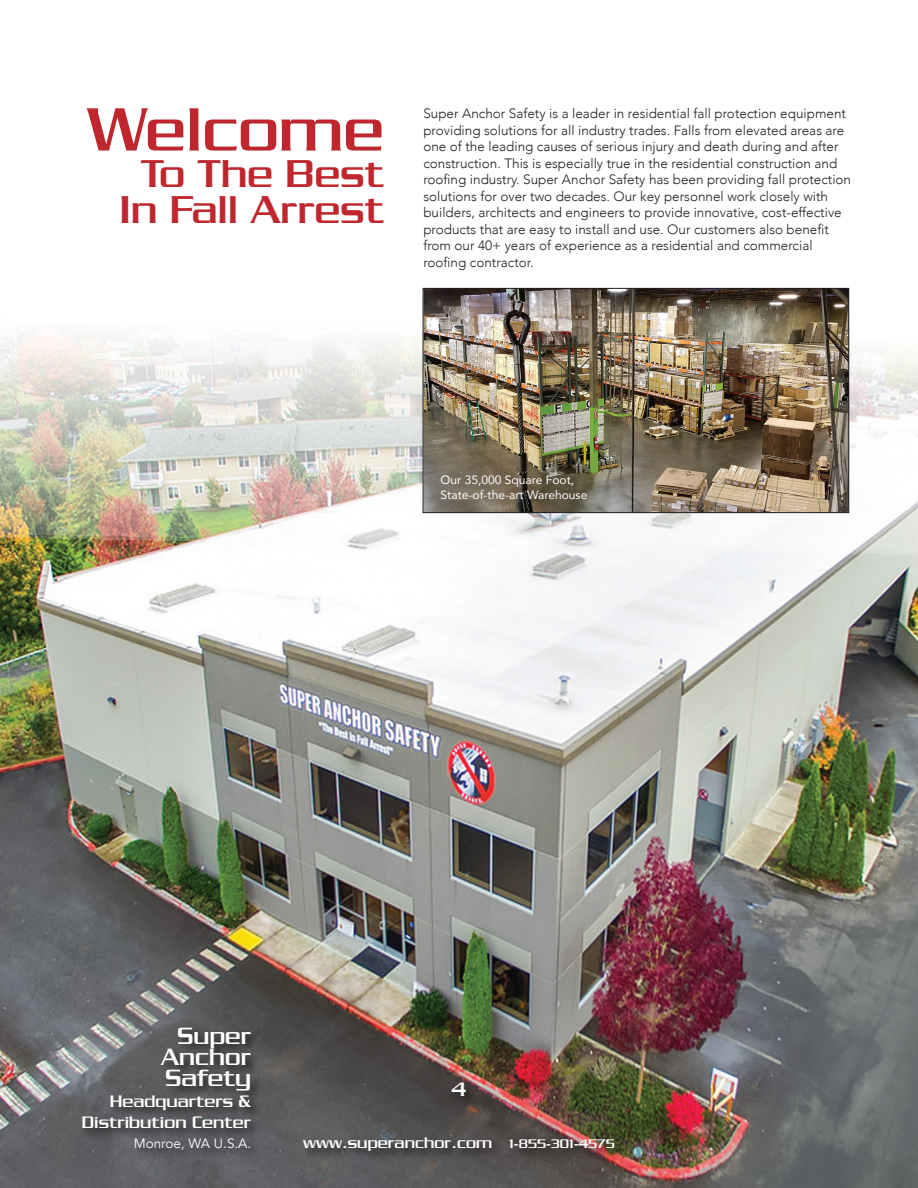
<style>
.page{position:relative;width:918px;height:1188px;background:#fff}
.page>*{position:absolute;margin:0;border:0;box-sizing:border-box;transform-origin:0 0}
.t1{font:600 66px "Chainlink";color:#c0262d}
.t2{font:600 42px/36px "Chainlink";color:#c0262d;text-align:center}
.t3{font:600 25.5px/21px "Chainlink";color:#fff;text-align:justify}
.t4{font:600 21px "Chainlink";color:#fff}
.t5{font:600 18px/21px "Chainlink";color:#fff;text-align:right}
.t6{font:600 16.5px "Chainlink";color:#fff}
.t7{font:300 13.5px/16.5px "Avenir";color:#231f20}
.t8{font:13.5px "Avenir";color:#fff}
.t9{font:12px/15px "Avenir";color:#fff}
.s1{font-size:13.5px}
</style>
<div class="page">
<img style="left:0;top:303px;width:918px;height:885px">
<img style="left:425px;top:290px;width:422px;height:221px">
<div style="left:423px;top:288px;width:426px;height:225px;border:1px solid #231f20"></div>
<svg style="left:80px;top:1025px;width:183px;height:136px;background:#5b5b5e"></svg>
<svg style="left:449px;top:1081px;width:29px;height:27px"></svg>
<svg style="left:301px;top:1136px;width:325px;height:28px;background:#554d4b"></svg>
<h1 class="t1" style="left:87px;top:92px;width:299px">Welcome</h1>
<h2 class="t2" style="left:119px;top:155px;width:266px">To The Best<br>In Fall Arrest</h2>
<p class="t7" style="left:423px;top:106px;width:429px">Super Anchor Safety is a leader in residential fall protection equipment providing solutions for all industry trades. Falls from elevated areas are one of the leading causes of serious injury and death during and after construction. This is especially true in the residential construction and roofing industry. Super Anchor Safety has been providing fall protection solutions for over two decades. Our key personnel work closely with builders, architects and engineers to provide innovative, cost-effective products that are easy to install and use. Our customers also benefit from our 40+ years of experience as a residential and commercial roofing contractor.</p>
<p class="t9" style="left:441px;top:472px;width:148px">Our 35,000 Square Foot,<br>State-of-the-art Warehouse</p>
<h3 class="t3" style="left:161px;top:1025px;width:92px;text-indent:16px">Super Anchor Safety</h3>
<h3 class="t5" style="left:82px;top:1091px;width:171px">Headquarters &amp;<br>Distribution Center</h3>
<p class="t8" style="left:134px;top:1135px;width:119px">Monroe, WA U.S.A.</p>
<h3 class="t4" style="left:452px;top:1078px;width:16px">4</h3>
<p class="t6" style="left:303px;top:1134px;width:313px">www.superanchor.com <span class="s1">1-855-301-4575</span></p>
</div>
